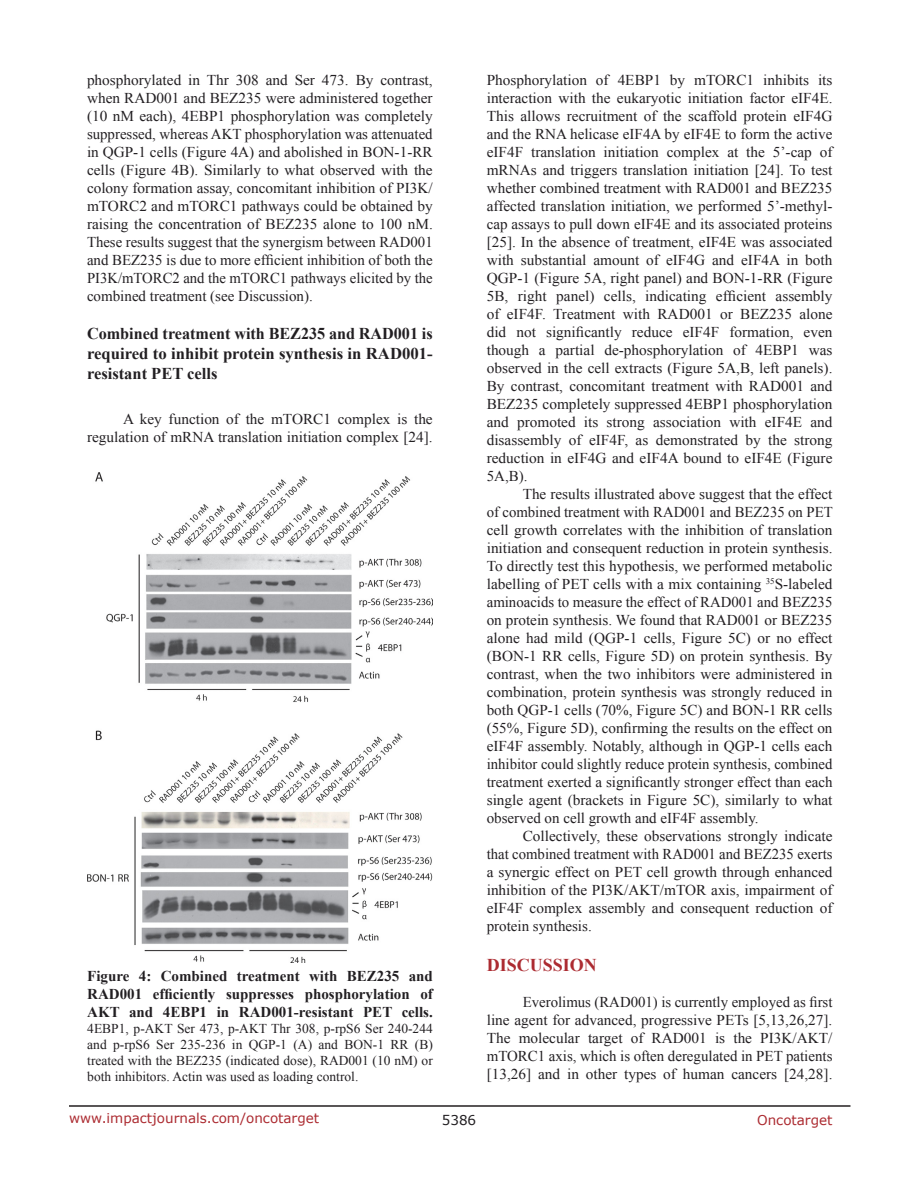
<style>
.page{position:relative;width:918px;height:1188px;background:#fff}
.page>*{position:absolute;margin:0;border:0;box-sizing:border-box;transform-origin:0 0}
.Heading{font:700 18px "Times New Roman";color:#ac2b31}
.SubHeading{font:700 16.5px/19.8px "Times New Roman";color:#221f22;text-align:justify}
.BodyText{font:15px/18px "Times New Roman";color:#221f22;text-align:justify}
.FigureText{font:700 15px/18px "Times New Roman";color:#221f22;text-align:justify}
.FigureText-2{font:13.5px/16.2px "Times New Roman";color:#221f22;text-align:justify}
.t1{font:13.5px "Verdana";color:#ac2b31}
.t2{font:13.5px "Verdana";color:#221f22}
</style>
<div class="page">
<hr style="left:69px;top:1105px;width:781px;height:2px;background:#231f20">
<img style="left:87px;top:473px;width:346px;height:490px">
<p class="BodyText" style="left:87px;top:71px;width:347px">phosphorylated in Thr 308 and Ser 473. By contrast, when RAD001 and BEZ235 were administered together (10 nM each), 4EBP1 phosphorylation was completely suppressed, whereas AKT phosphorylation was attenuated in QGP-1 cells (Figure 4A) and abolished in BON-1-RR cells (Figure 4B). Similarly to what observed with the colony formation assay, concomitant inhibition of PI3K/ mTORC2 and mTORC1 pathways could be obtained by raising the concentration of BEZ235 alone to 100 nM.<br>These results suggest that the synergism between RAD001 and BEZ235 is due to more efficient inhibition of both the PI3K/mTORC2 and the mTORC1 pathways elicited by the combined treatment (see Discussion).</p>
<p class="SubHeading" style="left:87px;top:323px;width:347px">Combined treatment with BEZ235 and RAD001 is required to inhibit protein synthesis in RAD001- resistant PET cells</p>
<p class="BodyText" style="left:87px;top:410px;width:347px;text-align:right">A key function of the mTORC1 complex is the regulation of mRNA translation initiation complex [24].</p>
<p class="FigureText" style="left:87px;top:966px;width:347px">Figure 4: Combined treatment with BEZ235 and RAD001 efficiently suppresses phosphorylation of AKT and 4EBP1 in RAD001-resistant PET cells.</p>
<p class="FigureText-2" style="left:87px;top:1020px;width:347px">4EBP1, p-AKT Ser 473, p-AKT Thr 308, p-rpS6 Ser 240-244 and p-rpS6 Ser 235-236 in QGP-1 (A) and BON-1 RR (B) treated with the BEZ235 (indicated dose), RAD001 (10 nM) or both inhibitors. Actin was used as loading control.</p>
<p class="BodyText" style="left:487px;top:71px;width:347px">Phosphorylation of 4EBP1 by mTORC1 inhibits its interaction with the eukaryotic initiation factor eIF4E.<br>This allows recruitment of the scaffold protein eIF4G and the RNA helicase eIF4A by eIF4E to form the active eIF4F translation initiation complex at the 5’-cap of mRNAs and triggers translation initiation [24]. To test whether combined treatment with RAD001 and BEZ235 affected translation initiation, we performed 5’-methyl&shy;cap assays to pull down eIF4E and its associated proteins [25]. In the absence of treatment, eIF4E was associated with substantial amount of eIF4G and eIF4A in both QGP-1 (Figure 5A, right panel) and BON-1-RR (Figure 5B, right panel) cells, indicating efficient assembly of eIF4F. Treatment with RAD001 or BEZ235 alone did not significantly reduce eIF4F formation, even though a partial de-phosphorylation of 4EBP1 was observed in the cell extracts (Figure 5A,B, left panels).<br>By contrast, concomitant treatment with RAD001 and BEZ235 completely suppressed 4EBP1 phosphorylation and promoted its strong association with eIF4E and disassembly of eIF4F, as demonstrated by the strong reduction in eIF4G and eIF4A bound to eIF4E (Figure 5A,B).</p>
<p class="BodyText" style="left:487px;top:485px;width:348px;text-indent:36px">The results illustrated above suggest that the effect of combined treatment with RAD001 and BEZ235 on PET cell growth correlates with the inhibition of translation initiation and consequent reduction in protein synthesis.<br>To directly test this hypothesis, we performed metabolic labelling of PET cells with a mix containing <sup>35</sup>S-labeled aminoacids to measure the effect of RAD001 and BEZ235 on protein synthesis. We found that RAD001 or BEZ235 alone had mild (QGP-1 cells, Figure 5C) or no effect (BON-1 RR cells, Figure 5D) on protein synthesis. By contrast, when the two inhibitors were administered in combination, protein synthesis was strongly reduced in both QGP-1 cells (70%, Figure 5C) and BON-1 RR cells (55%, Figure 5D), confirming the results on the effect on eIF4F assembly. Notably, although in QGP-1 cells each inhibitor could slightly reduce protein synthesis, combined treatment exerted a significantly stronger effect than each single agent (brackets in Figure 5C), similarly to what observed on cell growth and eIF4F assembly.</p>
<p class="BodyText" style="left:487px;top:827px;width:347px;text-indent:36px">Collectively, these observations strongly indicate that combined treatment with RAD001 and BEZ235 exerts a synergic effect on PET cell growth through enhanced inhibition of the PI3K/AKT/mTOR axis, impairment of eIF4F complex assembly and consequent reduction of protein synthesis.</p>
<p class="Heading" style="left:487px;top:953px;width:112px">DISCUSSION</p>
<p class="BodyText" style="left:487px;top:993px;width:347px;text-indent:36px">Everolimus (RAD001) is currently employed as first line agent for advanced, progressive PETs [5,13,26,27].<br>The molecular target of RAD001 is the PI3K/AKT/ mTORC1 axis, which is often deregulated in PET patients [13,26] and in other types of human cancers [24,28].</p>
<p class="t1" style="left:69px;top:1109px;width:252px">www.impactjournals.com/oncotarget</p>
<p class="t2" style="left:442px;top:1111px;width:36px">5386</p>
<p class="t1" style="left:757px;top:1111px;width:77px">Oncotarget</p>
</div>
